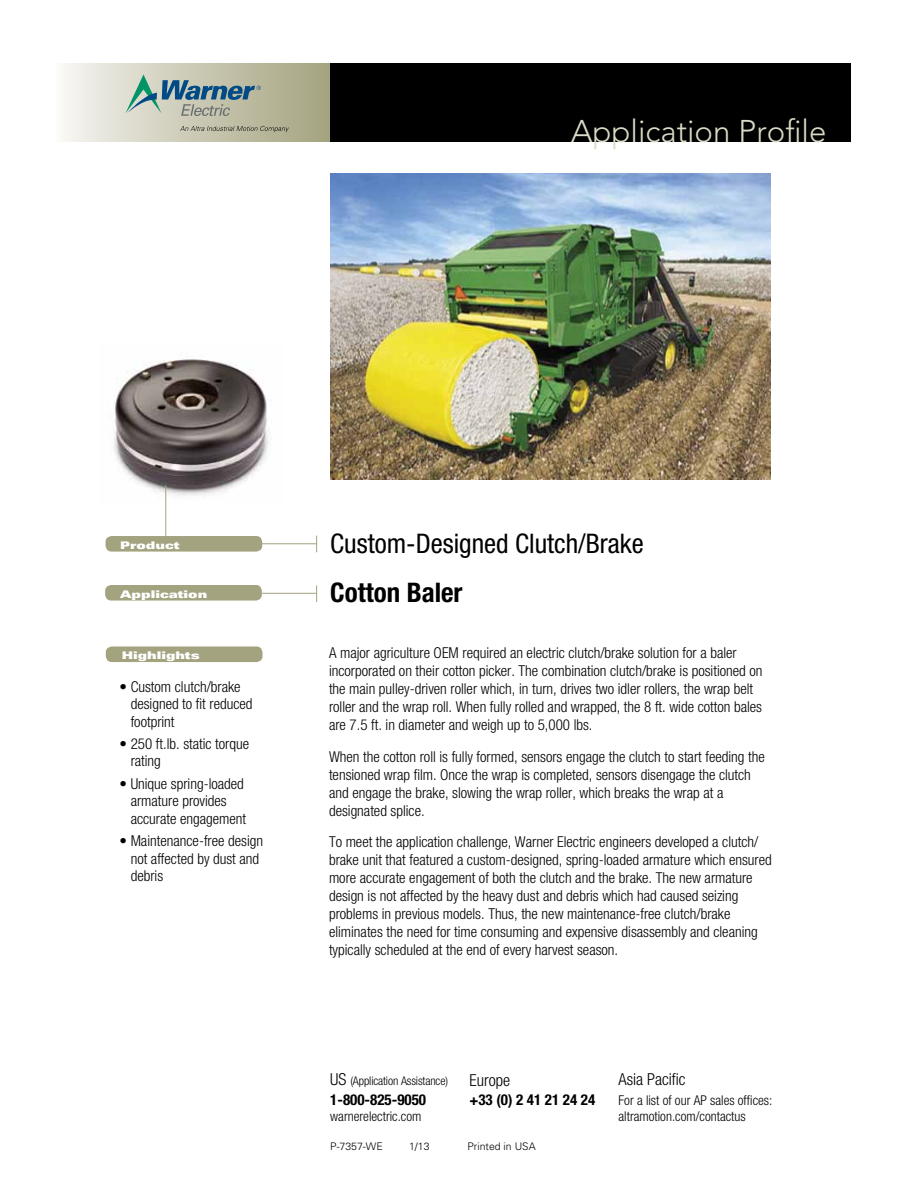
<style>
.page{position:relative;width:918px;height:1188px;background:#fff}
.page>*{position:absolute;margin:0;border:0;box-sizing:border-box;transform-origin:0 0}
.t1{font:300 31.2px "Avenir LT Std";color:#dadbc6}
.t2{font:condensed 27px "Helvetica Neue LT Std";color:#000}
.t3{font:700 condensed 27px "Helvetica Neue LT Std";color:#000}
.t4{font:300 condensed 16.5px "Helvetica Neue LT Std";color:#000}
.t5{font:300 condensed 15px/18px "Helvetica Neue LT Std";color:#000}
.t6{font:700 condensed 15px "Helvetica Neue LT Std";color:#000}
.t7{font:300 condensed 13.5px/16.5px "Helvetica Neue LT Std";color:#000}
.t8{font:300 condensed 12px "Helvetica Neue LT Std";letter-spacing:-.01em;color:#000}
.t9{font:10.5px "Univers LT Std X Black Ex";color:#fff}
.t10{font:300 10.5px "Univers LT Std";color:#000}
.s1{font-size:16.5px}
</style>
<div class="page">
<img style="left:114px;top:359px;width:155px;height:145px">
<div style="left:105px;top:585px;width:157px;height:16px;background:#a4a380;border-radius:6px"></div>
<div style="left:106px;top:536px;width:156px;height:16px;background:#a4a380;border-radius:6px"></div>
<div style="left:54px;top:63px;width:276px;height:79px;background:linear-gradient(to right,#f8f7f3,#a3a17d)"></div>
<div style="left:330px;top:63px;width:520px;height:79px;background:#000"></div>
<svg style="left:180px;top:126px;width:109px;height:6px"></svg>
<svg style="left:125px;top:74px;width:136px;height:42px;background:#9aada6"></svg>
<hr style="left:239px;top:543px;width:78px;height:1px;background:#a4a380">
<svg style="left:316px;top:536px;width:1px;height:16px"></svg>
<svg style="left:316px;top:585px;width:1px;height:17px"></svg>
<hr style="left:239px;top:593px;width:78px;height:1px;background:#a4a380">
<img style="left:331px;top:174px;width:440px;height:306px">
<div style="left:106px;top:646px;width:157px;height:16px;background:#a4a380;border-radius:6px"></div>
<hr style="left:165px;top:485px;width:1px;height:51px;background:#a4a380">
<h1 class="t1" style="left:571px;top:113px;width:257px">Application Profile</h1>
<p class="t9" style="left:120px;top:539px;width:61px">Product</p>
<p class="t9" style="left:120px;top:588px;width:89px">Application</p>
<p class="t9" style="left:122px;top:649px;width:80px">Highlights</p>
<p class="t5" style="left:131px;top:678px;width:123px;line-height:17.2px;text-indent:-11px">• Custom clutch/brake designed to fit reduced footprint</p>
<p class="t5" style="left:131px;top:735px;width:120px;line-height:17.2px;text-indent:-11px">• 250 ft.lb. static torque rating</p>
<p class="t5" style="left:131px;top:775px;width:117px;line-height:17.2px;text-indent:-11px">• Unique spring-loaded armature provides accurate engagement</p>
<p class="t5" style="left:131px;top:832px;width:134px;line-height:17.2px;text-indent:-11px">• Maintenance-free design not affected by dust and debris</p>
<h2 class="t2" style="left:330px;top:528px;width:315px">Custom-Designed Clutch/Brake</h2>
<h2 class="t3" style="left:330px;top:576px;width:134px">Cotton Baler</h2>
<p class="t5" style="left:329px;top:644px;width:435px">A major agriculture OEM required an electric clutch/brake solution for a baler incorporated on their cotton picker. The combination clutch/brake is positioned on the main pulley-driven roller which, in turn, drives two idler rollers, the wrap belt roller and the wrap roll. When fully rolled and wrapped, the 8 ft. wide cotton bales are 7.5 ft. in diameter and weigh up to 5,000 lbs.</p>
<p class="t5" style="left:329px;top:747px;width:437px">When the cotton roll is fully formed, sensors engage the clutch to start feeding the tensioned wrap film. Once the wrap is completed, sensors disengage the clutch and engage the brake, slowing the wrap roller, which breaks the wrap at a designated splice.</p>
<p class="t5" style="left:329px;top:833px;width:444px">To meet the application challenge, Warner Electric engineers developed a clutch/ brake unit that featured a custom-designed, spring-loaded armature which ensured more accurate engagement of both the clutch and the brake. The new armature design is not affected by the heavy dust and debris which had caused seizing problems in previous models. Thus, the new maintenance-free clutch/brake eliminates the need for time consuming and expensive disassembly and cleaning typically scheduled at the end of every harvest season.</p>
<p class="t8" style="left:330px;top:1074px;width:119px"><span class="s1">US</span> (Application Assistance)</p>
<p class="t6" style="left:330px;top:1090px;width:97px">1-800-825-9050</p>
<p class="t7" style="left:330px;top:1108px;width:93px">warnerelectric.com</p>
<p class="t4" style="left:469px;top:1070px;width:42px">Europe</p>
<p class="t6" style="left:469px;top:1091px;width:127px">+33 (0) 2 41 21 24 24</p>
<p class="t10" style="left:330px;top:1140px;width:54px">P-7357-WE</p>
<p class="t10" style="left:409px;top:1140px;width:22px">1/13</p>
<p class="t10" style="left:467px;top:1140px;width:70px">Printed in USA</p>
<p class="t4" style="left:619px;top:1070px;width:69px">Asia Pacific</p>
<p class="t7" style="left:619px;top:1091px;width:155px">For a list of our AP sales offices: altramotion.com/contactus</p>
</div>
